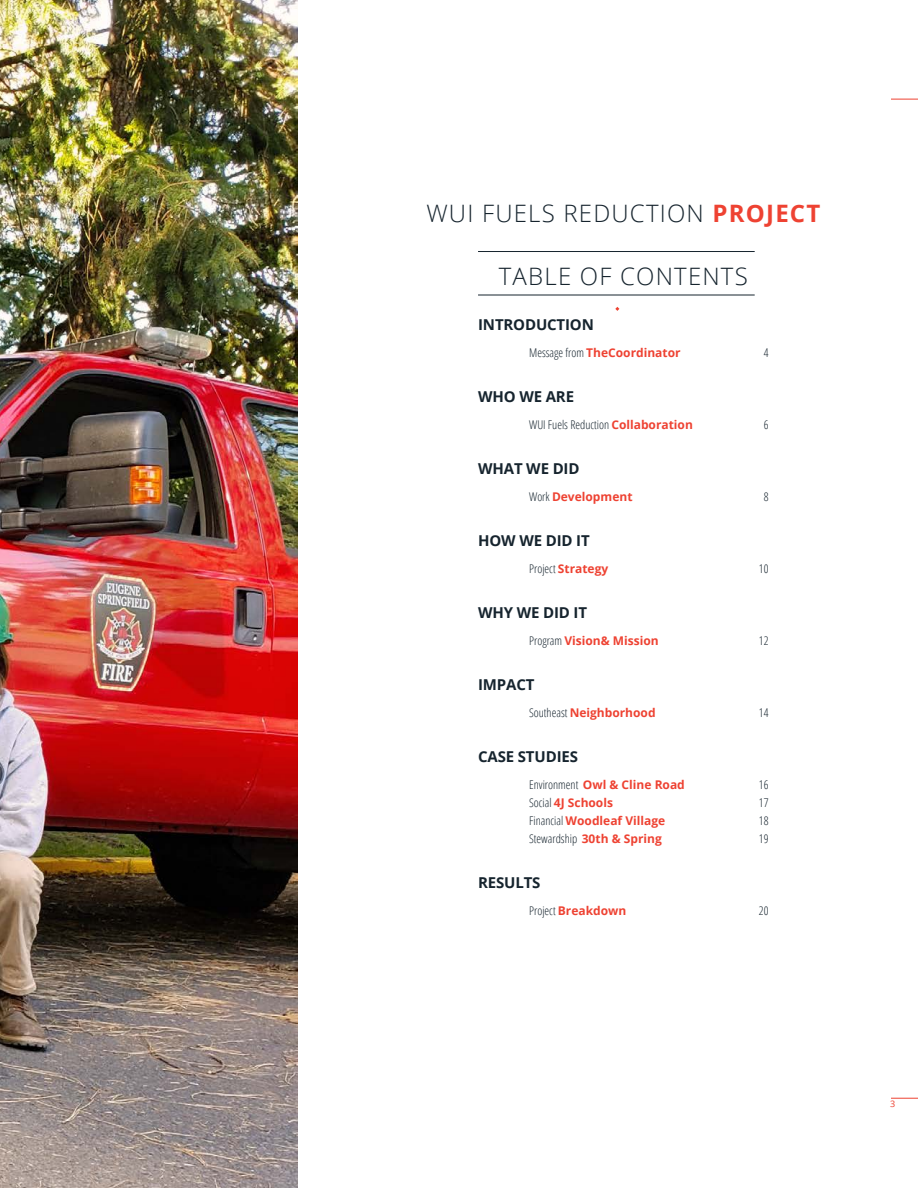
<style>
.page{position:relative;width:918px;height:1188px;background:#fff}
.page>*{position:absolute;margin:0;border:0;box-sizing:border-box;transform-origin:0 0}
.Chapter_Title_-_Alig{font:300 24px "Open Sans";letter-spacing:.05em;color:#16242e}
.TOC_Header{font:700 15px "Open Sans";letter-spacing:-.01em;color:#16242e}
.TOC_-_Title_and_Page{font:700 12px "Open Sans";color:#ee4232}
.TOC_-_Title_and_Page-2{font:300 condensed 12px "Open Sans";color:#16242e}
.t1{font:9px "Open Sans";color:#ee4232}
.s1{font-weight:700;color:#ee4232}
.s2{font-weight:300;font-stretch:condensed;color:#16242e}
.s3{font-weight:700;font-stretch:normal;color:#ee4232}
</style>
<div class="page">
<img style="left:0;top:0;width:297px;height:1188px">
<svg style="left:891px;top:99px;width:27px;height:1px"></svg>
<svg style="left:891px;top:1098px;width:27px;height:1px"></svg>
<hr style="left:478px;top:251px;width:277px;height:1px;background:#16242e">
<hr style="left:478px;top:295px;width:277px;height:1px;background:#16242e">
<svg style="left:615px;top:307px;width:4px;height:4px"></svg>
<p class="Chapter_Title_-_Alig" style="left:426px;top:197px;width:396px">WUI FUELS REDUCTION <span class="s1">PROJECT</span></p>
<p class="Chapter_Title_-_Alig" style="left:499px;top:260px;width:250px">TABLE OF CONTENTS</p>
<p class="TOC_Header" style="left:478px;top:314px;width:117px">INTRODUCTION</p>
<p class="TOC_-_Title_and_Page" style="left:529px;top:344px;width:153px"><span class="s2">Message from</span> TheCoordinator</p>
<p class="TOC_-_Title_and_Page-2" style="left:764px;top:345px;width:6px">4</p>
<p class="TOC_Header" style="left:478px;top:386px;width:97px">WHO WE ARE</p>
<p class="TOC_-_Title_and_Page-2" style="left:529px;top:417px;width:165px">WUI Fuels Reduction <span class="s3">Collaboration</span></p>
<p class="TOC_-_Title_and_Page-2" style="left:764px;top:417px;width:6px">6</p>
<p class="TOC_Header" style="left:478px;top:458px;width:103px">WHAT WE DID</p>
<p class="TOC_-_Title_and_Page" style="left:529px;top:488px;width:105px"><span class="s2">Work</span> Development</p>
<p class="TOC_-_Title_and_Page-2" style="left:764px;top:489px;width:6px">8</p>
<p class="TOC_Header" style="left:478px;top:530px;width:113px">HOW WE DID IT</p>
<p class="TOC_-_Title_and_Page" style="left:529px;top:560px;width:81px"><span class="s2">Project</span> Strategy</p>
<p class="TOC_-_Title_and_Page-2" style="left:759px;top:561px;width:11px">10</p>
<p class="TOC_Header" style="left:478px;top:602px;width:110px">WHY WE DID IT</p>
<p class="TOC_-_Title_and_Page" style="left:529px;top:632px;width:131px"><span class="s2">Program</span> Vision&amp; Mission</p>
<p class="TOC_-_Title_and_Page-2" style="left:759px;top:633px;width:11px">12</p>
<p class="TOC_Header" style="left:478px;top:674px;width:58px">IMPACT</p>
<p class="TOC_-_Title_and_Page" style="left:529px;top:704px;width:128px"><span class="s2">Southeast</span> Neighborhood</p>
<p class="TOC_-_Title_and_Page-2" style="left:759px;top:705px;width:11px">14</p>
<p class="TOC_Header" style="left:478px;top:746px;width:101px">CASE STUDIES</p>
<p class="TOC_-_Title_and_Page" style="left:529px;top:776px;width:157px"><span class="s2">Environment</span> Owl &amp; Cline Road</p>
<p class="TOC_-_Title_and_Page-2" style="left:759px;top:777px;width:11px">16</p>
<p class="TOC_-_Title_and_Page" style="left:529px;top:794px;width:85px"><span class="s2">Social</span> 4J Schools</p>
<p class="TOC_-_Title_and_Page-2" style="left:759px;top:795px;width:11px">17</p>
<p class="TOC_-_Title_and_Page" style="left:529px;top:812px;width:138px"><span class="s2">Financial</span> Woodleaf Village</p>
<p class="TOC_-_Title_and_Page-2" style="left:759px;top:813px;width:11px">18</p>
<p class="TOC_-_Title_and_Page-2" style="left:529px;top:831px;width:134px">Stewardship <span class="s3">30th &amp; Spring</span></p>
<p class="TOC_-_Title_and_Page-2" style="left:759px;top:831px;width:11px">19</p>
<p class="TOC_Header" style="left:478px;top:872px;width:64px">RESULTS</p>
<p class="TOC_-_Title_and_Page" style="left:529px;top:902px;width:99px"><span class="s2">Project</span> Breakdown</p>
<p class="TOC_-_Title_and_Page-2" style="left:759px;top:903px;width:11px">20</p>
<p class="t1" style="left:890px;top:1097px;width:7px">3</p>
</div>
